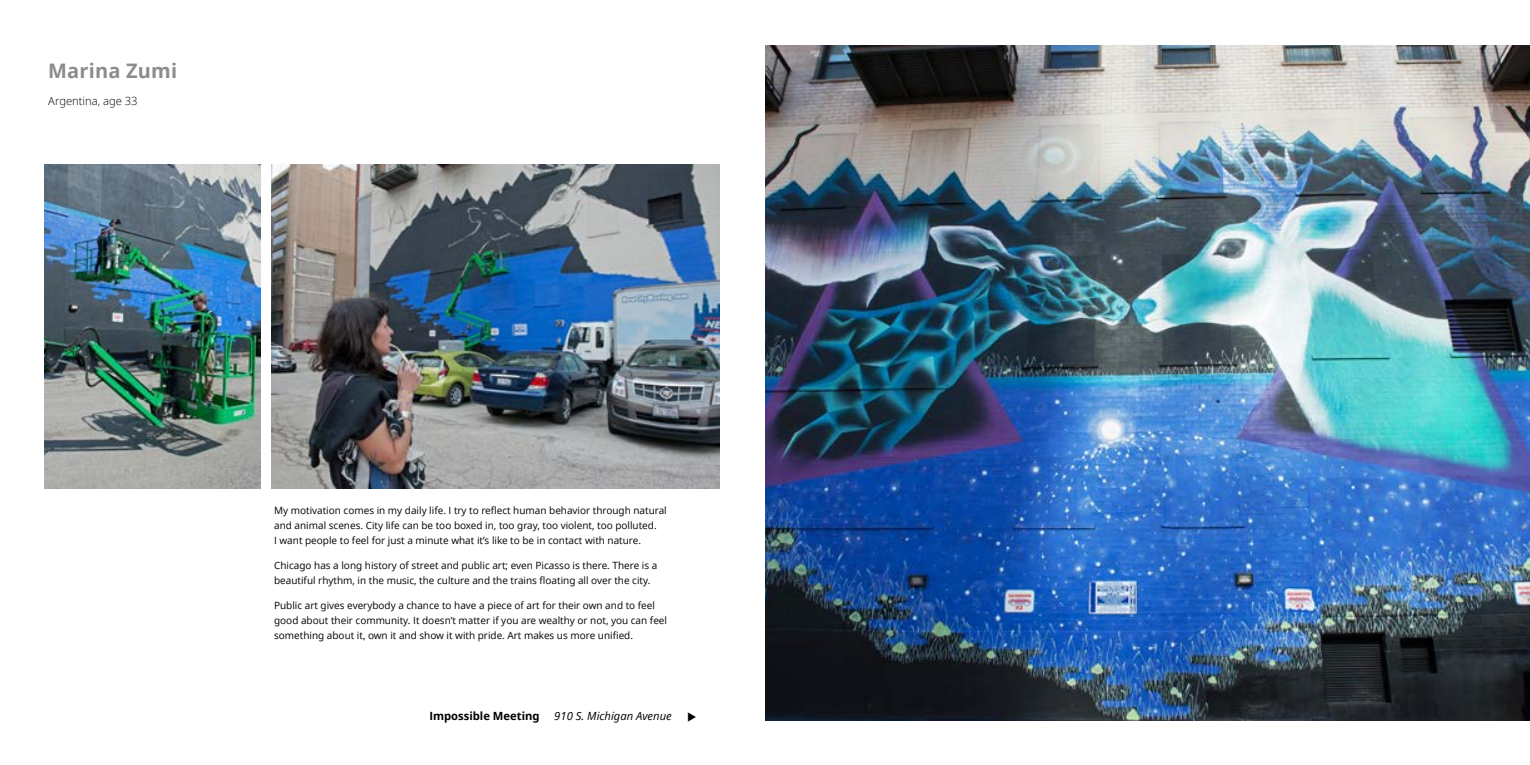
<style>
.page{position:relative;width:1530px;height:765px;background:#fff}
.page>*{position:absolute;margin:0;border:0;box-sizing:border-box;transform-origin:0 0}
.t1{font:700 20px "Open Second Sans";letter-spacing:.01em;color:#8a8c8e}
.t2{font:italic 11.25px "Open Second Sans";color:#000}
.t3{font:700 11.25px "Open Second Sans";color:#000}
.t4{font:300 11.25px "Open Second Sans";color:#000}
.t5{font:10px/15px "Open Second Sans";color:#000}
</style>
<div class="page">
<img style="left:271px;top:164px;width:449px;height:324px">
<img style="left:765px;top:45px;width:765px;height:675px">
<img style="left:45px;top:164px;width:215px;height:324px">
<h1 class="t1" style="left:48px;top:56px;width:131px">Marina Zumi</h1>
<p class="t4" style="left:48px;top:93px;width:91px">Argentina, age 33</p>
<p class="t5" style="left:274px;top:503px;width:394px">My motivation comes in my daily life. I try to reflect human behavior through natural and animal scenes. City life can be too boxed in, too gray, too violent, too polluted.<br>I want people to feel for just a minute what it’s like to be in contact with nature.</p>
<p class="t5" style="left:274px;top:558px;width:385px">Chicago has a long history of street and public art; even Picasso is there. There is a beautiful rhythm, in the music, the culture and the trains floating all over the city.</p>
<p class="t5" style="left:274px;top:598px;width:394px">Public art gives everybody a chance to have a piece of art for their own and to feel good about their community. It doesn’t matter if you are wealthy or not, you can feel something about it, own it and show it with pride. Art makes us more unified.</p>
<p class="t3" style="left:429px;top:708px;width:112px">Impossible Meeting</p>
<p class="t2" style="left:554px;top:708px;width:119px">910 S. Michigan Avenue</p>
</div>
